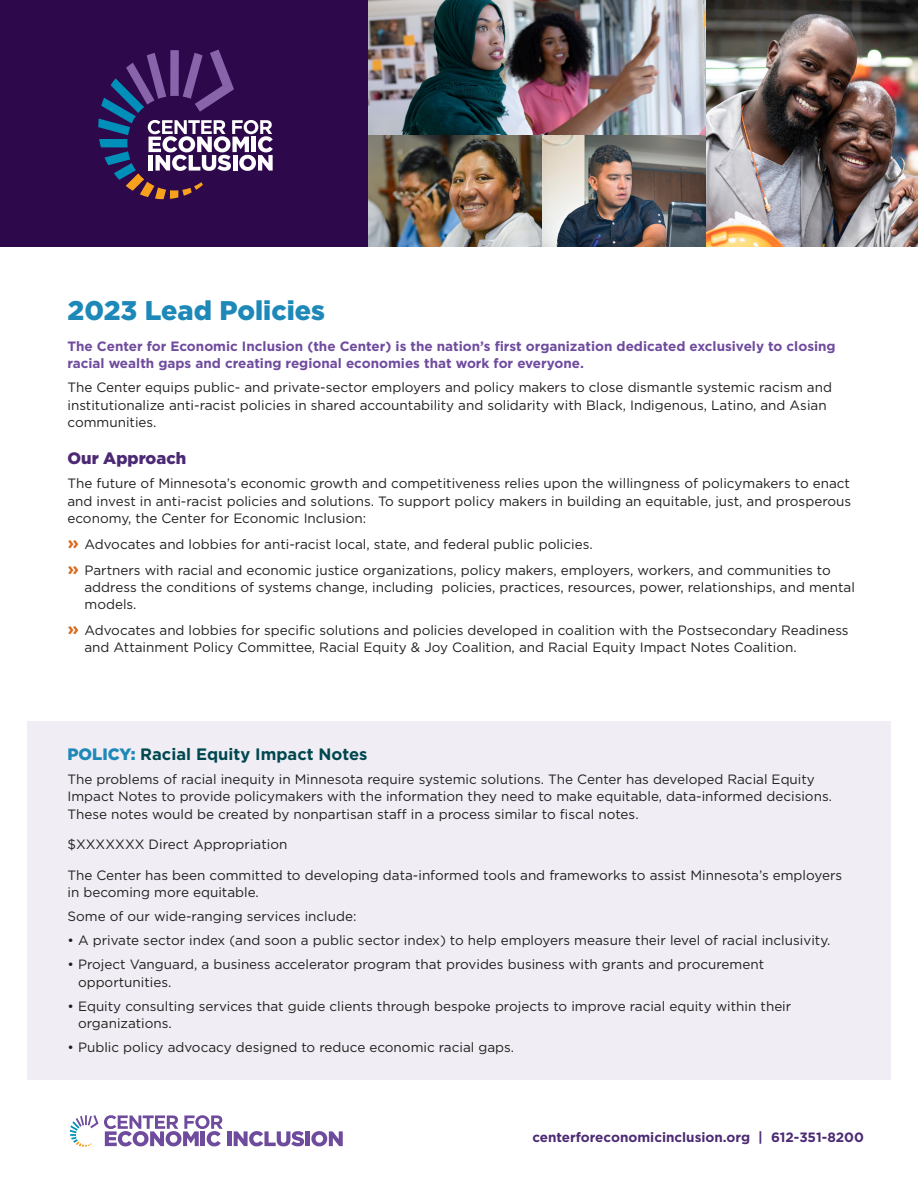
<style>
.page{position:relative;width:918px;height:1188px;background:#fff}
.page>*{position:absolute;margin:0;border:0;box-sizing:border-box;transform-origin:0 0}
.t1{font:900 27px "Gotham";color:#1e89b8}
.t2{font:700 16.5px "Gotham";color:#00474f}
.t3{font:900 16.5px "Gotham";color:#4c2974}
.t4{font:13.5px/17.2px "Gotham";color:#231f20}
.t5{font:700 13.5px/17.2px "Gotham";color:#6f4b9e}
.t6{font:700 13.5px "Gotham";color:#4c2a74}
.s1{font-weight:700;font-size:18px;color:#d96a1b}
.s2{font-weight:900;color:#1e89b8}
</style>
<div class="page">
<div style="left:27px;top:721px;width:864px;height:358px;background:#f0eef4"></div>
<div style="left:0;top:0;width:918px;height:246px;background:#2d084b"></div>
<img style="left:705px;top:0;width:213px;height:246px">
<img style="left:368px;top:0;width:337px;height:135px">
<img style="left:368px;top:135px;width:337px;height:111px">
<svg style="left:70px;top:1115px;width:153px;height:32px"></svg>
<hr style="left:227px;top:1131px;width:4px;height:15px;background:#6f4b9e">
<svg style="left:234px;top:1131px;width:70px;height:15px"></svg>
<hr style="left:306px;top:1131px;width:4px;height:15px;background:#6f4b9e">
<svg style="left:311px;top:1131px;width:32px;height:15px"></svg>
<svg style="left:98px;top:50px;width:175px;height:149px"></svg>
<p class="t1" style="left:68px;top:295px;width:259px">2023 Lead Policies</p>
<p class="t5" style="left:68px;top:337px;width:770px">The Center for Economic Inclusion (the Center) is the nation’s first organization dedicated exclusively to closing racial wealth gaps and creating regional economies that work for everyone.</p>
<p class="t4" style="left:68px;top:379px;width:766px">The Center equips public- and private-sector employers and policy makers to close dismantle systemic racism and institutionalize anti-racist policies in shared accountability and solidarity with Black, Indigenous, Latino, and Asian communities.</p>
<p class="t3" style="left:68px;top:449px;width:120px">Our Approach</p>
<p class="t4" style="left:68px;top:475px;width:785px;text-align:justify">The future of Minnesota’s economic growth and competitiveness relies upon the willingness of policymakers to enact and invest in anti-racist policies and solutions. To support policy makers in building an equitable, just, and prosperous economy, the Center for Economic Inclusion:</p>
<p class="t4" style="left:68px;top:535px;width:527px"><span class="s1">»</span> Advocates and lobbies for anti-racist local, state, and federal public policies.</p>
<p class="t4" style="left:85px;top:561px;width:772px;text-indent:-17px"><span class="s1">»</span> Partners with racial and economic justice organizations, policy makers, employers, workers, and communities to address the conditions of systems change, including policies, practices, resources, power, relationships, and mental models.</p>
<p class="t4" style="left:85px;top:621px;width:766px;text-indent:-17px"><span class="s1">»</span> Advocates and lobbies for specific solutions and policies developed in coalition with the Postsecondary Readiness and Attainment Policy Committee, Racial Equity &amp; Joy Coalition, and Racial Equity Impact Notes Coalition.</p>
<p class="t2" style="left:68px;top:745px;width:302px"><span class="s2">POLICY:</span> Racial Equity Impact Notes</p>
<p class="t4" style="left:68px;top:771px;width:766px">The problems of racial inequity in Minnesota require systemic solutions. The Center has developed Racial Equity<br>Impact Notes to provide policymakers with the information they need to make equitable, data-informed decisions.<br>These notes would be created by nonpartisan staff in a process similar to fiscal notes.</p>
<p class="t4" style="left:68px;top:836px;width:221px">$XXXXXXX Direct Appropriation</p>
<p class="t4" style="left:68px;top:867px;width:776px">The Center has been committed to developing data-informed tools and frameworks to assist Minnesota’s employers in becoming more equitable.</p>
<p class="t4" style="left:68px;top:908px;width:291px">Some of our wide-ranging services include:</p>
<p class="t4" style="left:68px;top:932px;width:764px">• A private sector index (and soon a public sector index) to help employers measure their level of racial inclusivity.</p>
<p class="t4" style="left:78px;top:956px;width:688px;text-indent:-11px">• Project Vanguard, a business accelerator program that provides business with grants and procurement opportunities.</p>
<p class="t4" style="left:78px;top:997px;width:715px;text-indent:-11px">• Equity consulting services that guide clients through bespoke projects to improve racial equity within their organizations.</p>
<p class="t4" style="left:68px;top:1038px;width:448px">• Public policy advocacy designed to reduce economic racial gaps.</p>
<p class="t6" style="left:532px;top:1130px;width:333px">centerforeconomicinclusion.org | 612-351-8200</p>
</div>
